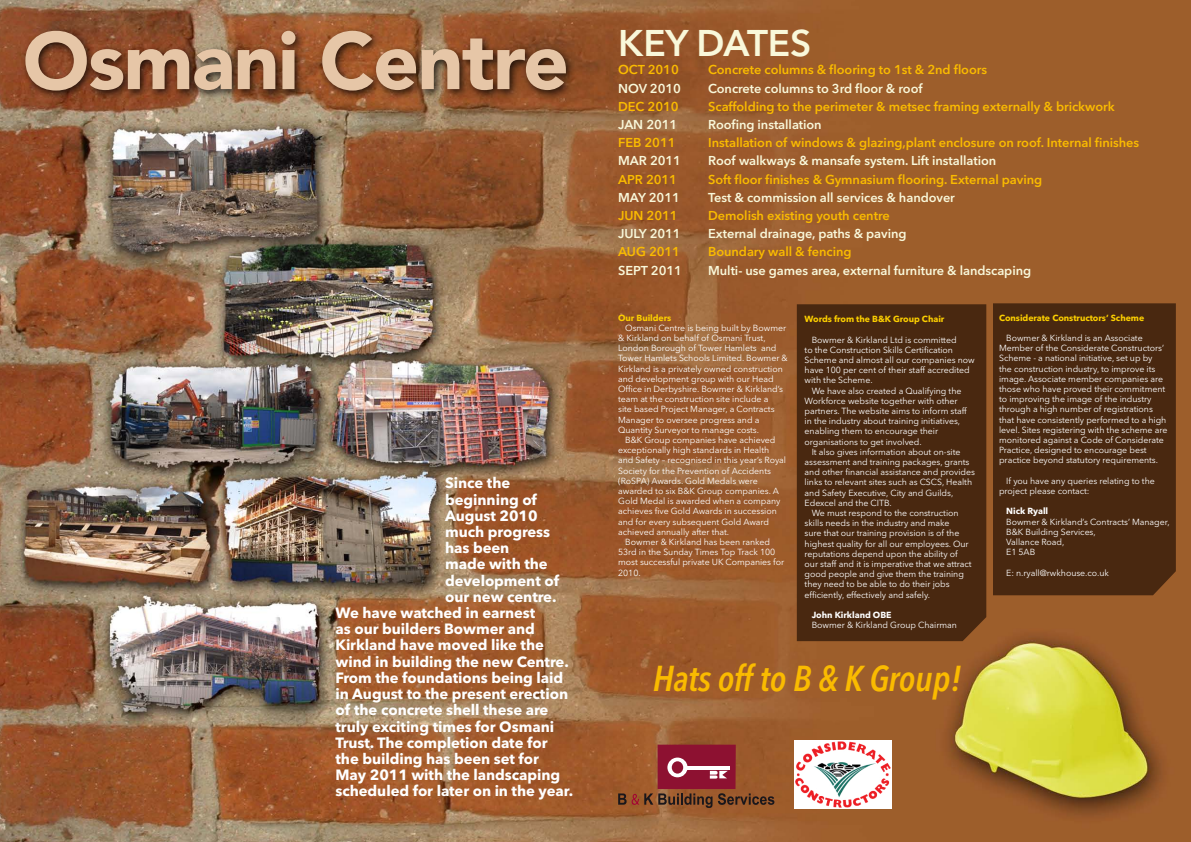
<style>
.page{position:relative;width:1191px;height:842px;background:#fff}
.page>*{position:absolute;margin:0;border:0;box-sizing:border-box;transform-origin:0 0}
.t1{font:900 80.4px "Avenir LT Std";letter-spacing:-.02em;color:#e6c6a7}
.t2{font:600 36.8px "Avenir Next LT Pro";letter-spacing:-.005em;color:#f9f8da}
.t3{font:italic 600 condensed 35.7px "Avenir Next LT Pro";letter-spacing:-.005em;color:#fabb00}
.t4{font:700 14.8px "Avenir Next LT Pro";letter-spacing:-.005em;color:#fff}
.t5{font:600 12.8px "Avenir Next LT Pro";letter-spacing:-.005em;color:#fabb00}
.t6{font:600 12.8px "Avenir Next LT Pro";letter-spacing:-.005em;color:#f9f8da}
.t7{font:8.8px/10.2px "Avenir Next LT Pro";letter-spacing:-.005em;color:#fff}
.t8{font:700 8.8px "Avenir Next LT Pro";letter-spacing:-.005em;color:#fccf00}
.t9{font:700 8.8px "Avenir Next LT Pro";letter-spacing:-.005em;color:#fff}
</style>
<div class="page">
<img style="left:0;top:0;width:1191px;height:842px">
<div style="left:797px;top:304px;width:189px;height:337px;background:#492810"></div>
<div style="left:993px;top:303px;width:182px;height:292px;background:#492810"></div>
<div style="left:20px;top:25px;width:556px;height:75px;background:#000;opacity:.75"></div>
<svg style="left:618px;top:793px;width:94px;height:15px"></svg>
<svg style="left:718px;top:793px;width:56px;height:12px"></svg>
<div style="left:657px;top:745px;width:79px;height:44px;background:#8d1131"></div>
<hr style="left:687px;top:766px;width:42px;height:4px;background:#fff">
<svg style="left:667px;top:757px;width:20px;height:20px"></svg>
<svg style="left:710px;top:771px;width:17px;height:8px"></svg>
<img style="left:795px;top:740px;width:96px;height:69px">
<h1 class="t1" style="left:23px;top:12px;width:548px">Osmani Centre</h1>
<h3 class="t4" style="left:445px;top:474px;width:67px">Since the</h3>
<h3 class="t4" style="left:445px;top:490px;width:94px">beginning of</h3>
<h3 class="t4" style="left:445px;top:507px;width:94px">August 2010</h3>
<h3 class="t4" style="left:445px;top:523px;width:106px">much progress</h3>
<h3 class="t4" style="left:445px;top:539px;width:66px">has been</h3>
<h3 class="t4" style="left:445px;top:555px;width:104px">made with the</h3>
<h3 class="t4" style="left:445px;top:571px;width:116px">development of</h3>
<h3 class="t4" style="left:445px;top:588px;width:113px">our new centre.</h3>
<h3 class="t4" style="left:335px;top:604px;width:201px">We have watched in earnest</h3>
<h3 class="t4" style="left:335px;top:620px;width:201px">as our builders Bowmer and</h3>
<h3 class="t4" style="left:335px;top:636px;width:210px">Kirkland have moved like the</h3>
<h3 class="t4" style="left:335px;top:652px;width:235px">wind in building the new Centre.</h3>
<h3 class="t4" style="left:335px;top:669px;width:229px">From the foundations being laid</h3>
<h3 class="t4" style="left:335px;top:685px;width:234px">in August to the present erection</h3>
<h3 class="t4" style="left:335px;top:701px;width:214px">of the concrete shell these are</h3>
<h3 class="t4" style="left:335px;top:717px;width:220px">truly exciting times for Osmani</h3>
<h3 class="t4" style="left:335px;top:733px;width:213px">Trust. The completion date for</h3>
<h3 class="t4" style="left:335px;top:750px;width:205px">the building has been set for</h3>
<h3 class="t4" style="left:335px;top:766px;width:226px">May 2011 with the landscaping</h3>
<h3 class="t4" style="left:335px;top:782px;width:239px">scheduled for later on in the year.</h3>
<h2 class="t2" style="left:618px;top:21px;width:195px">Key dates</h2>
<h3 class="t5" style="left:618px;top:62px;width:62px">OCT 2010</h3>
<h3 class="t5" style="left:708px;top:62px;width:280px">Concrete columns &amp; flooring to 1st &amp; 2nd floors</h3>
<h3 class="t6" style="left:618px;top:80px;width:64px">NOV 2010</h3>
<h3 class="t6" style="left:708px;top:80px;width:216px">Concrete columns to 3rd floor &amp; roof</h3>
<h3 class="t5" style="left:618px;top:99px;width:80px">DEC 2010 S</h3>
<h3 class="t5" style="left:715px;top:99px;width:401px">caffolding to the perimeter &amp; metsec framing externally &amp; brickwork</h3>
<h3 class="t6" style="left:618px;top:117px;width:61px">JAN 2011</h3>
<h3 class="t6" style="left:708px;top:117px;width:115px">Roofing installation</h3>
<h3 class="t5" style="left:618px;top:135px;width:59px">FEB 2011</h3>
<h3 class="t5" style="left:708px;top:135px;width:432px">Installation of windows &amp; glazing,plant enclosure on roof. Internal finishes</h3>
<h3 class="t6" style="left:618px;top:153px;width:64px">MAR 2011</h3>
<h3 class="t6" style="left:708px;top:153px;width:289px">Roof walkways &amp; mansafe system. Lift installation</h3>
<h3 class="t5" style="left:618px;top:171px;width:81px">APR 2011 S</h3>
<h3 class="t5" style="left:715px;top:171px;width:328px">oft floor finishes &amp; Gymnasium flooring. External paving</h3>
<h3 class="t6" style="left:618px;top:190px;width:338px">MAY 2011 Test &amp; commission all services &amp; handover</h3>
<h3 class="t5" style="left:618px;top:208px;width:82px">JUN 2011 D</h3>
<h3 class="t5" style="left:718px;top:208px;width:173px">emolish existing youth centre</h3>
<h3 class="t6" style="left:618px;top:226px;width:83px">JULY 2011 E</h3>
<h3 class="t6" style="left:716px;top:226px;width:192px">xternal drainage, paths &amp; paving</h3>
<h3 class="t5" style="left:618px;top:244px;width:63px">AUG 2011</h3>
<h3 class="t5" style="left:708px;top:244px;width:145px">Boundary wall &amp; fencing</h3>
<h3 class="t6" style="left:618px;top:262px;width:65px">SEPT 2011</h3>
<h3 class="t6" style="left:708px;top:262px;width:324px">Multi- use games area, external furniture &amp; landscaping</h3>
<p class="t8" style="left:618px;top:312px;width:55px">Our Builders</p>
<p class="t7" style="left:618px;top:323px;width:171px;text-indent:7px">Osmani Centre is being built by Bowmer &amp; Kirkland on behalf of Osmani Trust, London Borough of Tower Hamlets and Tower Hamlets Schools Limited. Bowmer &amp; Kirkland is a privately owned construction and development group with our Head Office in Derbyshire. Bowmer &amp; Kirkland’s team at the construction site include a<br>site based Project Manager, a Contracts Manager to oversee progress and a Quantity Surveyor to manage costs.</p>
<p class="t7" style="left:625px;top:435px;width:152px">B&amp;K Group companies have achieved</p>
<p class="t7" style="left:618px;top:445px;width:153px">exceptionally high standards in Health</p>
<p class="t7" style="left:618px;top:455px;width:169px">and Safety – recognised in this year’s Royal</p>
<p class="t7" style="left:618px;top:465px;width:154px">Society for the Prevention of Accidents</p>
<p class="t7" style="left:618px;top:476px;width:141px">(RoSPA) Awards. Gold Medals were</p>
<p class="t7" style="left:618px;top:486px;width:162px">awarded to six B&amp;K Group companies. A</p>
<p class="t7" style="left:618px;top:496px;width:164px">Gold Medal is awarded when a company</p>
<p class="t7" style="left:618px;top:506px;width:160px">achieves five Gold Awards in succession</p>
<p class="t7" style="left:618px;top:516px;width:152px">and for every subsequent Gold Award</p>
<p class="t7" style="left:618px;top:527px;width:113px">achieved annually after that.</p>
<p class="t7" style="left:625px;top:537px;width:146px">Bowmer &amp; Kirkland has been ranked</p>
<p class="t7" style="left:618px;top:547px;width:159px">53rd in the Sunday Times Top Track 100</p>
<p class="t7" style="left:618px;top:557px;width:168px">most successful private UK Companies for</p>
<p class="t7" style="left:618px;top:567px;width:24px">2010.</p>
<p class="t8" style="left:804px;top:314px;width:141px">Words from the B&amp;K Group Chair</p>
<p class="t7" style="left:804px;top:334px;width:171px;text-indent:7px">Bowmer &amp; Kirkland Ltd is committed<br>to the Construction Skills Certification Scheme and almost all our companies now have 100 per cent of their staff accredited with the Scheme.</p>
<p class="t7" style="left:804px;top:385px;width:164px;text-indent:7px">We have also created a Qualifying the Workforce website together with other partners. The website aims to inform staff in the industry about training initiatives, enabling them to encourage their organisations to get involved.</p>
<p class="t7" style="left:811px;top:447px;width:150px">It also gives information about on-site</p>
<p class="t7" style="left:804px;top:457px;width:166px">assessment and training packages, grants</p>
<p class="t7" style="left:804px;top:467px;width:172px">and other financial assistance and provides</p>
<p class="t7" style="left:804px;top:477px;width:169px">links to relevant sites such as CSCS, H ealth</p>
<p class="t7" style="left:804px;top:487px;width:150px">and Safety Executive, City and Guilds,</p>
<p class="t7" style="left:804px;top:498px;width:89px">Edexcel and the CITB.</p>
<p class="t7" style="left:811px;top:508px;width:148px">We must respond to the construction</p>
<p class="t7" style="left:804px;top:518px;width:146px">skills needs in the industry and make</p>
<p class="t7" style="left:804px;top:528px;width:156px">sure that our training provision is of the</p>
<p class="t7" style="left:804px;top:538px;width:166px">highest quality for all our employees. Our</p>
<p class="t7" style="left:804px;top:549px;width:155px">reputations depend upon the ability of</p>
<p class="t7" style="left:804px;top:559px;width:168px">our staff and it is imperative that we attract</p>
<p class="t7" style="left:804px;top:569px;width:161px">good people and give them the training</p>
<p class="t7" style="left:804px;top:579px;width:146px">they need to be able to do their jobs</p>
<p class="t7" style="left:804px;top:589px;width:127px">efficiently, effectively and safely.</p>
<p class="t9" style="left:811px;top:610px;width:80px">John Kirkland OBE</p>
<p class="t7" style="left:811px;top:620px;width:147px">Bowmer &amp; Kirkland Group Chairman</p>
<h3 class="t3" style="left:653px;top:657px;width:310px">Hats off to B &amp; K Group!</h3>
<p class="t8" style="left:999px;top:312px;width:147px">Considerate Constructors’ Scheme</p>
<p class="t7" style="left:999px;top:333px;width:170px;text-indent:7px">Bowmer &amp; Kirkland is an Associate Member of the Considerate Constructors’ Scheme - a national initiative, set up by the construction industry, to improve its image. Associate member companies are those who have proved their commitment to improving the image of the industry through a high number of registrations that have consistently performed to a high level. Sites registering with the scheme are monitored against a Code of Considerate Practice, designed to encourage best practice beyond statutory requirements.</p>
<p class="t7" style="left:999px;top:476px;width:157px;text-indent:7px">If you have any queries relating to the project please contact:</p>
<p class="t9" style="left:1006px;top:506px;width:44px">Nick Ryall</p>
<p class="t7" style="left:1006px;top:516px;width:165px">Bowmer &amp; Kirkland’s Contracts’ Manager,<br>B&amp;K Building Services,<br>Vallance Road,<br>E1 5AB</p>
<p class="t7" style="left:1006px;top:567px;width:104px">E: n.ryall@rwkhouse.co.uk</p>
</div>
